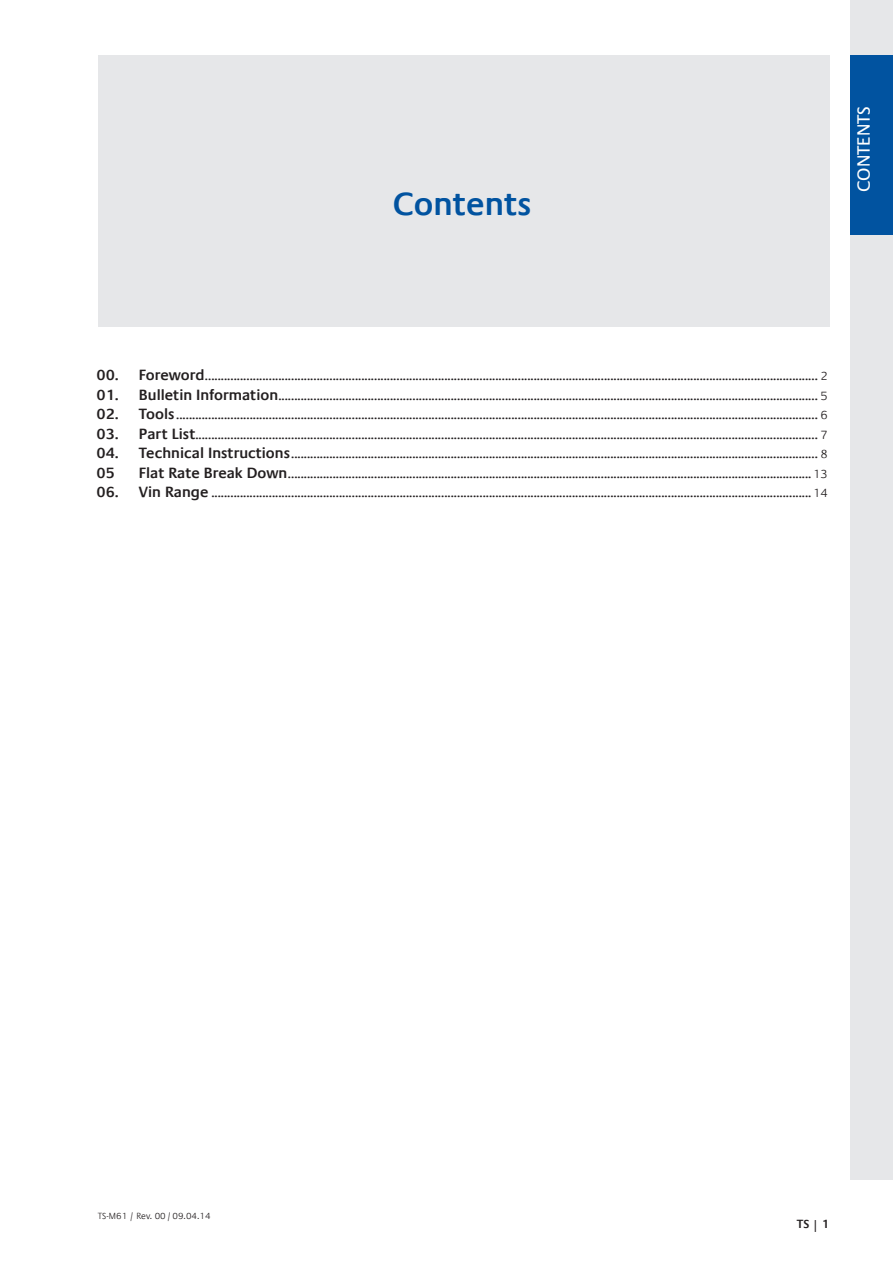
<style>
.page{position:relative;width:893px;height:1263px;background:#fff}
.page>*{position:absolute;margin:0;border:0;box-sizing:border-box;transform-origin:0 0}
.t1{font:600 33px "Praxis Com";color:#0153a0}
.t2{font:18px "Praxis Com";color:#fff}
.t3{font:600 15px "Praxis Com";color:#231f20}
.t4{font:600 12px "Praxis Com";color:#231f20}
.t5{font:300 9px "Praxis Com";color:#231f20}
.s1{font-size:15px}
.s2{font-weight:300}
</style>
<div class="page">
<div style="left:98px;top:55px;width:731px;height:271px;background:#e6e7e9"></div>
<div style="left:850px;top:0;width:43px;height:1180px;background:#e6e7e9"></div>
<div style="left:850px;top:55px;width:43px;height:180px;background:#0153a0"></div>
<h1 class="t1" style="left:393px;top:185px;width:140px">Contents</h1>
<h2 class="t2" style="left:853px;top:192px;width:88px;rotate:-90deg">contents</h2>
<p class="t4" style="left:96px;top:369px;width:733px"><span class="s1">00. Foreword</span>................................................................................................................................................................................................ <span class="s2">2</span></p>
<p class="t4" style="left:96px;top:388px;width:733px"><span class="s1">01. Bulletin Information</span>......................................................................................................................................................................... <span class="s2">5</span></p>
<p class="t4" style="left:96px;top:408px;width:733px"><span class="s1">02. Tools</span> ......................................................................................................................................................................................................... <span class="s2">6</span></p>
<p class="t4" style="left:96px;top:427px;width:733px"><span class="s1">03. Part List</span>................................................................................................................................................................................................... <span class="s2">7</span></p>
<p class="t4" style="left:96px;top:447px;width:733px"><span class="s1">04. Technical Instructions</span>..................................................................................................................................................................... <span class="s2">8</span></p>
<p class="t3" style="left:96px;top:464px;width:20px">05</p>
<p class="t4" style="left:139px;top:466px;width:690px"><span class="s1">Flat Rate Break Down</span>....................................................................................................................................................................<span class="s2">13</span></p>
<p class="t4" style="left:96px;top:486px;width:733px"><span class="s1">06. Vin Range</span> ............................................................................................................................................................................................<span class="s2">14</span></p>
<p class="t5" style="left:98px;top:1210px;width:114px">TS-M61 / Rev. 00/09.04.14</p>
<p class="t4" style="left:797px;top:1217px;width:34px">TS | 1</p>
</div>
